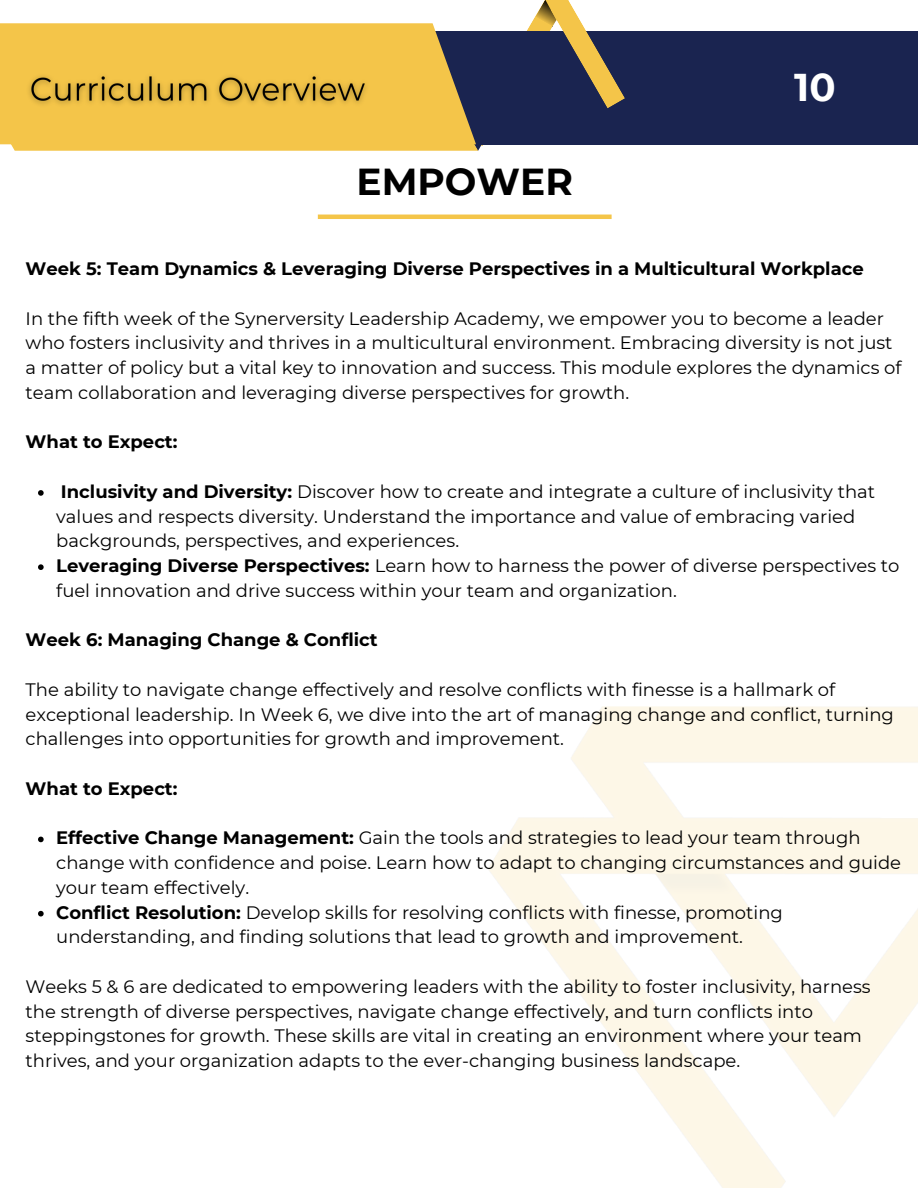
<style>
.page{position:relative;width:918px;height:1188px;background:#fff}
.page>*{position:absolute;margin:0;border:0;box-sizing:border-box;transform-origin:0 0}
.t1{font:700 38.7px "Montserrat";color:#fff}
.t2{font:700 37.5px "Montserrat";color:#000}
.t3{font:18px/24.8px "Montserrat";color:#000}
.t4{font:700 18px "Montserrat";color:#000}
.s1{font-weight:700}
</style>
<div class="page">
<div style="left:411px;top:31px;width:507px;height:113px;background:#1a2450"></div>
<svg style="left:7px;top:0;width:618px;height:151px"></svg>
<svg style="left:0;top:23px;width:476px;height:121px;background:#e8bc4b"></svg>
<img style="left:22px;top:68px;width:354px;height:45px">
<svg style="left:38px;top:490px;width:6px;height:6px"></svg>
<svg style="left:38px;top:564px;width:6px;height:6px"></svg>
<svg style="left:38px;top:837px;width:6px;height:5px"></svg>
<svg style="left:38px;top:911px;width:6px;height:5px"></svg>
<hr style="left:318px;top:215px;width:294px;height:4px;background:#f4c549">
<p class="t2" style="left:357px;top:159px;width:218px">EMPOWER</p>
<p class="t1" style="left:794px;top:63px;width:43px">10</p>
<p class="t4" style="left:26px;top:258px;width:840px">Week 5: Team Dynamics &amp; Leveraging Diverse Perspectives in a Multicultural Workplace</p>
<p class="t3" style="left:26px;top:306px;width:877px">In the fifth week of the Synerversity Leadership Academy, we empower you to become a leader who fosters inclusivity and thrives in a multicultural environment. Embracing diversity is not just a matter of policy but a vital key to innovation and success. This module explores the dynamics of team collaboration and leveraging diverse perspectives for growth.</p>
<p class="t4" style="left:26px;top:431px;width:153px">What to Expect:</p>
<p class="t3" style="left:56px;top:479px;width:820px"><span class="s1">Inclusivity and Diversity:</span> Discover how to create and integrate a culture of inclusivity that values and respects diversity. Understand the importance and value of embracing varied backgrounds, perspectives, and experiences.</p>
<p class="t3" style="left:56px;top:553px;width:845px"><span class="s1">Leveraging Diverse Perspectives:</span> Learn how to harness the power of diverse perspectives to fuel innovation and drive success within your team and organization.</p>
<p class="t4" style="left:26px;top:629px;width:354px">Week 6: Managing Change &amp; Conflict</p>
<p class="t3" style="left:26px;top:677px;width:870px">The ability to navigate change effectively and resolve conflicts with finesse is a hallmark of exceptional leadership. In Week 6, we dive into the art of managing change and conflict, turning challenges into opportunities for growth and improvement.</p>
<p class="t4" style="left:26px;top:778px;width:153px">What to Expect:</p>
<p class="t3" style="left:56px;top:826px;width:846px"><span class="s1">Effective Change Management:</span> Gain the tools and strategies to lead your team through change with confidence and poise. Learn how to adapt to changing circumstances and guide your team effectively.</p>
<p class="t3" style="left:56px;top:900px;width:728px"><span class="s1">Conflict Resolution:</span> Develop skills for resolving conflicts with finesse, promoting understanding, and finding solutions that lead to growth and improvement.</p>
<p class="t3" style="left:26px;top:974px;width:847px">Weeks 5 &amp; 6 are dedicated to empowering leaders with the ability to foster inclusivity, harness the strength of diverse perspectives, navigate change effectively, and turn conflicts into steppingstones for growth. These skills are vital in creating an environment where your team thrives, and your organization adapts to the ever-changing business landscape.</p>
</div>
